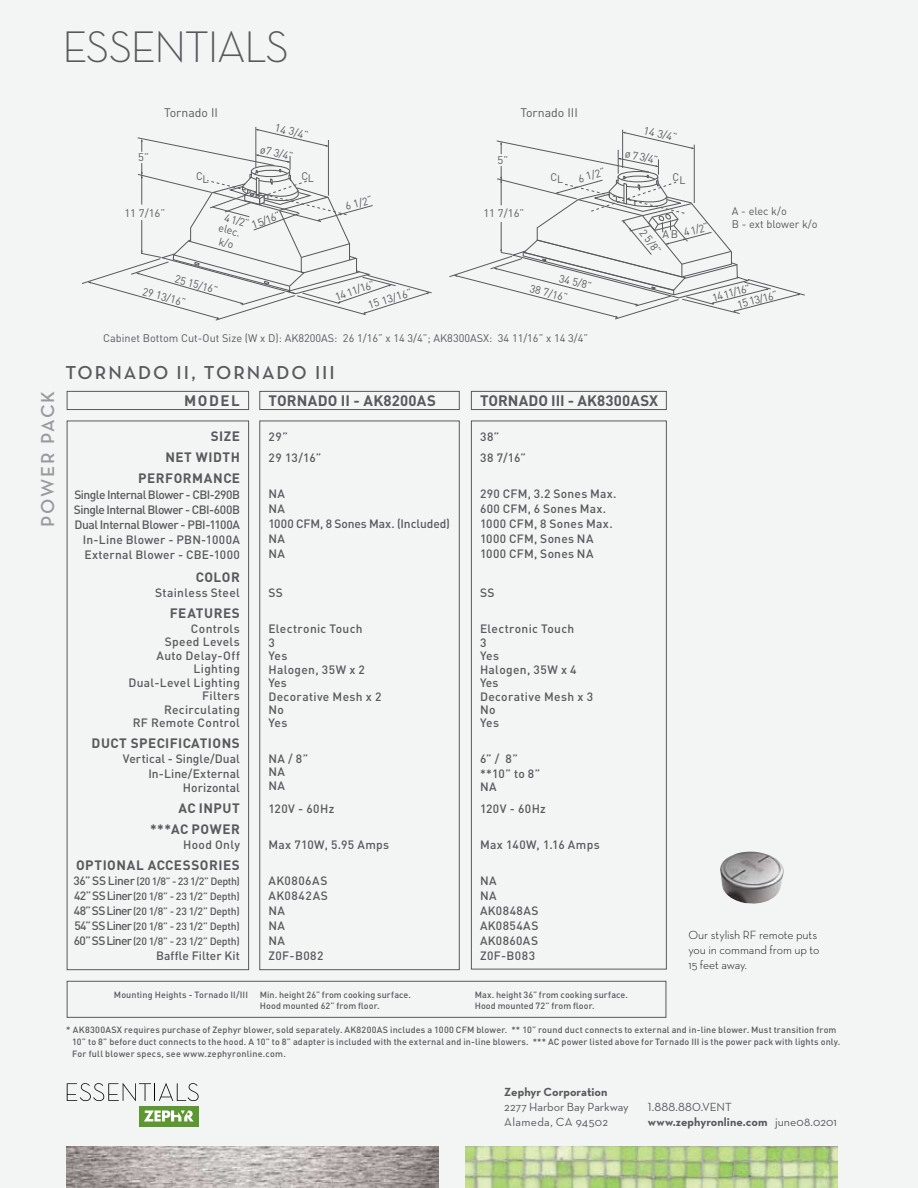
<style>
.page{position:relative;width:918px;height:1188px;background:#f3f4f4}
.page>*{position:absolute;margin:0;border:0;box-sizing:border-box;transform-origin:0 0}
.t1{font:300 45px "Neutra Text";letter-spacing:-.04em;color:#58595b}
.t2{font:600 19.05px "Neutra Text";letter-spacing:.105em;color:#58595b}
.t3{font:600 19.05px "Neutra Text";letter-spacing:.09em;color:#979a9c}
.t4{font:700 15px "DIN";letter-spacing:.01em;color:#58595b}
.t5{font:700 13.5px/21px "DIN";letter-spacing:.04em;color:#58595b;text-align:right}
.t6{font:12.3px "DIN";color:#58595b}
.t7{font:500 12px/13.4px "DIN";letter-spacing:.025em;color:#58595b}
.t8{font:500 12px/15px "DIN";letter-spacing:-.035em;color:#58595b;text-align:right}
.t9{font:500 12px/15px "DIN";letter-spacing:.005em;color:#58595b;text-align:right}
.t10{font:300 12px/15px "Neutra Text";letter-spacing:-.01em;color:#000}
.t11{font:700 12px "Neutra Text";letter-spacing:.005em;color:#58595b}
.t12{font:500 12px/15px "DIN";letter-spacing:-.005em;color:#58595b}
.t13{font:12px/15px "Neutra Text";letter-spacing:.005em;color:#58595b}
.t14{font:500 12px/15px "DIN";letter-spacing:.045em;color:#58595b}
.t15{font:12px "Neutra Text Book Alt";letter-spacing:.005em;color:#58595b}
.t16{font:10.95px/11.4px "DIN";color:#58595b}
.t17{font:10.95px "DIN";color:#58595b;scale:1.04 1}
.t18{font:500 10.5px/15px "DIN";letter-spacing:-.015em;color:#58595b;text-align:justify}
.t19{font:500 9px/11.2px "DIN";letter-spacing:.015em;color:#58595b}
.s1{font-size:12px}
.s2{font-weight:400}
</style>
<div class="page">
<div style="left:139px;top:1106px;width:60px;height:20px;background:#5d9732"></div>
<svg style="left:67px;top:1083px;width:132px;height:18px"></svg>
<svg style="left:144px;top:1111px;width:50px;height:10px"></svg>
<img style="left:67px;top:1147px;width:372px;height:41px">
<img style="left:466px;top:1147px;width:371px;height:41px">
<div style="left:67px;top:391px;width:182px;height:19px;border:1px solid #58595b"></div>
<div style="left:259px;top:391px;width:201px;height:19px;border:1px solid #58595b"></div>
<div style="left:471px;top:391px;width:196px;height:19px;border:1px solid #58595b"></div>
<div style="left:67px;top:421px;width:182px;height:549px;border:1px solid #58595b"></div>
<div style="left:259px;top:421px;width:201px;height:549px;border:1px solid #58595b"></div>
<div style="left:471px;top:421px;width:196px;height:548px;border:1px solid #58595b"></div>
<div style="left:67px;top:981px;width:599px;height:37px;border:1px solid #58595b"></div>
<hr style="left:256px;top:127px;width:1px;height:41px;background:#58595b">
<hr style="left:622px;top:130px;width:1px;height:38px;background:#58595b">
<svg style="left:449px;top:132px;width:356px;height:187px"></svg>
<img style="left:720px;top:852px;width:64px;height:52px">
<svg style="left:82px;top:129px;width:350px;height:192px"></svg>
<h1 class="t1" style="left:62px;top:19px;width:229px">ESSENTIALS</h1>
<h2 class="t3" style="left:36px;top:527px;width:138px;rotate:-90deg">POWER PACK</h2>
<p class="t16" style="left:138px;top:152px;width:12px">5”</p>
<h3 class="t6" style="left:164px;top:105px;width:56px">Tornado II</h3>
<h3 class="t6" style="left:520px;top:105px;width:59px">Tornado III</h3>
<p class="t16" style="left:196px;top:171px;width:14px">CL</p>
<p class="t16" style="left:276px;top:122px;width:36px;rotate:13deg">14 3/4”</p>
<p class="t16" style="left:302px;top:171px;width:14px">CL</p>
<p class="t16" style="left:262px;top:143px;width:35px;rotate:13deg">ø7 3/4”</p>
<p class="t16" style="left:498px;top:154px;width:12px">5”</p>
<p class="t16" style="left:645px;top:124px;width:36px;rotate:14deg">14 3/4”</p>
<p class="t16" style="left:627px;top:147px;width:35px;rotate:11deg">ø 7 3/4”</p>
<p class="t16" style="left:577px;top:173px;width:29px;rotate:-16deg">6 1/2”</p>
<p class="t16" style="left:550px;top:172px;width:14px">CL</p>
<p class="t16" style="left:673px;top:172px;width:14px">CL</p>
<p class="t16" style="left:124px;top:207px;width:42px">11 7/16”</p>
<p class="t17" style="left:249px;top:219px;width:31px;rotate:-21deg">1 5/16”</p>
<p class="t16" style="left:223px;top:210px;width:30px;rotate:15deg">4 1/2” elec.</p>
<p class="t16" style="left:344px;top:201px;width:29px;rotate:-16deg">6 1/2”</p>
<p class="t16" style="left:483px;top:207px;width:42px">11 7/16”</p>
<p class="t16" style="left:682px;top:227px;width:27px;rotate:-14deg">4 1/2”</p>
<p class="t16" style="left:646px;top:227px;width:29px;rotate:52deg">2 5/8”</p>
<p class="t16" style="left:663px;top:228px;width:17px">AB</p>
<p class="t16" style="left:732px;top:204px;width:87px;line-height:13px">A - elec k/o<br>B - ext blower k/o</p>
<p class="t16" style="left:177px;top:273px;width:46px;rotate:16deg">25 15/16”</p>
<p class="t16" style="left:145px;top:285px;width:46px;rotate:16deg">29 13/16”</p>
<p class="t16" style="left:334px;top:291px;width:43px;rotate:-19deg">14 11/16”</p>
<p class="t16" style="left:367px;top:300px;width:47px;rotate:-17deg">15 13/16”</p>
<p class="t16" style="left:561px;top:272px;width:35px;rotate:14deg">34 5/8”</p>
<p class="t16" style="left:532px;top:282px;width:40px;rotate:15deg">38 7/16”</p>
<p class="t16" style="left:711px;top:292px;width:40px;rotate:-15deg">14 11/16”</p>
<p class="t16" style="left:736px;top:299px;width:43px;rotate:-15deg">15 13/16”</p>
<p class="t16" style="left:103px;top:333px;width:486px">Cabinet Bottom Cut-Out Size (W x D): AK8200AS: 26 1/16” x 14 3/4”; AK8300ASX: 34 11/16” x 14 3/4”</p>
<h2 class="t2" style="left:65px;top:361px;width:271px">TORNADO II, TORNADO III</h2>
<h3 class="t4" style="left:184px;top:391px;width:57px">MODEL</h3>
<h3 class="t5" style="left:138px;top:425px;width:103px">SIZE<br>NET WIDTH<br>PERFORMANCE</h3>
<h3 class="t8" style="left:74px;top:486px;width:168px">Single Internal Blower - CBI-290B<br>Single Internal Blower - CBI-600B<br>Dual Internal Blower - PBI-1100A<br>In-Line Blower - PBN-1000A<br>External Blower - CBE-1000</h3>
<h3 class="t5" style="left:196px;top:566px;width:46px">COLOR</h3>
<h3 class="t7" style="left:155px;top:585px;width:86px">Stainless Steel</h3>
<h3 class="t5" style="left:170px;top:602px;width:72px">FEATURES</h3>
<h3 class="t7" style="left:128px;top:621px;width:113px;text-align:right">Controls<br>Speed Levels<br>Auto Delay-Off<br>Lighting<br>Dual-Level Lighting<br>Filters<br>Recirculating<br>RF Remote Control</h3>
<h3 class="t5" style="left:92px;top:732px;width:150px">DUCT SPECIFICATIONS</h3>
<h3 class="t9" style="left:123px;top:751px;width:119px">Vertical - Single/Dual<br>In-Line/External</h3>
<h3 class="t9" style="left:183px;top:780px;width:59px">Horizontal</h3>
<h3 class="t5" style="left:150px;top:797px;width:91px">AC INPUT ***AC POWER</h3>
<h3 class="t7" style="left:183px;top:837px;width:58px">Hood Only</h3>
<h3 class="t5" style="left:76px;top:854px;width:165px">OPTIONAL ACCESSORIES</h3>
<p class="t18" style="left:73px;top:873px;width:168px"><span class="s1">36” SS Liner</span> (20 1/8” - 23 1/2” Depth)<br><span class="s1">42” SS Liner</span> (20 1/8” - 23 1/2” Depth)<br><span class="s1">48” SS Liner</span> (20 1/8” - 23 1/2” Depth)<br><span class="s1">54” SS Liner</span> (20 1/8” - 23 1/2” Depth)<br><span class="s1">60” SS Liner</span> (20 1/8” - 23 1/2” Depth)</p>
<h3 class="t9" style="left:156px;top:948px;width:85px">Baffle Filter Kit</h3>
<h3 class="t4" style="left:268px;top:391px;width:169px">TORNADO II - AK8200AS</h3>
<h3 class="t7" style="left:268px;top:426px;width:54px;line-height:21px">29”<br>29 13/16”</h3>
<h3 class="t12" style="left:268px;top:486px;width:183px">NA<br>NA<br>1000 CFM, 8 Sones Max. (Included)<br>NA<br>NA</h3>
<h3 class="t7" style="left:268px;top:586px;width:16px">SS</h3>
<h3 class="t7" style="left:268px;top:622px;width:115px">Electronic Touch<br>3<br>Yes<br>Halogen, 35W x 2<br>Yes<br>Decorative Mesh x 2<br>No<br>Yes</h3>
<h3 class="t7" style="left:268px;top:751px;width:41px">NA / 8”<br>NA<br>NA</h3>
<h3 class="t7" style="left:268px;top:802px;width:67px">120V - 60Hz</h3>
<h3 class="t7" style="left:268px;top:838px;width:122px">Max 710W, 5.95 Amps</h3>
<h3 class="t14" style="left:268px;top:873px;width:61px">AK0806AS<br>AK0842AS<br>NA<br>NA<br>NA<br>Z0F-B082</h3>
<h3 class="t4" style="left:480px;top:391px;width:180px">TORNADO III - AK8300ASX</h3>
<h3 class="t7" style="left:480px;top:426px;width:47px;line-height:21px">38”<br>38 7/16”</h3>
<h3 class="t7" style="left:480px;top:486px;width:138px;line-height:15px">290 CFM, 3.2 Sones Max.<br>600 CFM, 6 Sones Max.<br>1000 CFM, 8 Sones Max.<br>1000 CFM, Sones NA<br>1000 CFM, Sones NA</h3>
<h3 class="t7" style="left:480px;top:586px;width:16px">SS</h3>
<h3 class="t7" style="left:480px;top:622px;width:115px">Electronic Touch<br>3<br>Yes<br>Halogen, 35W x 4<br>Yes<br>Decorative Mesh x 3<br>No<br>Yes</h3>
<h3 class="t7" style="left:480px;top:751px;width:62px;line-height:15px">6” / 8” **10” to 8”</h3>
<h3 class="t7" style="left:480px;top:776px;width:67px;line-height:21.8px">NA<br>120V - 60Hz</h3>
<h3 class="t7" style="left:480px;top:838px;width:121px">Max 140W, 1.16 Amps</h3>
<h3 class="t7" style="left:480px;top:873px;width:60px;line-height:15px">NA<br>NA<br>AK0848AS<br>AK0854AS<br>AK0860AS<br>Z0F-B083</h3>
<h3 class="t10" style="left:688px;top:927px;width:132px">Our stylish RF remote puts you in command from up to<br>15 feet away.</h3>
<p class="t19" style="left:114px;top:988px;width:136px">Mounting Heights - Tornado II/III</p>
<p class="t19" style="left:475px;top:989px;width:155px">Max. height 36” from cooking surface.<br>Hood mounted 72” from floor.</p>
<p class="t19" style="left:72px;top:1024px;width:770px;line-height:12px;text-indent:-6px">* AK8300ASX requires purchase of Zephyr blower, sold separately. AK8200AS includes a 1000 CFM blower. ** 10” round duct connects to external and in-line blower. Must transition from<br>10” to 8” before duct connects to the hood. A 10” to 8” adapter is included with the external and in-line blowers. *** AC power listed above for Tornado III is the power pack with lights only.<br>For full blower specs, see www.zephyronline.com.</p>
<p class="t19" style="left:260px;top:989px;width:153px">Min. height 26” from cooking surface.<br>Hood mounted 62” from floor.</p>
<h3 class="t11" style="left:504px;top:1085px;width:105px">Zephyr Corporation</h3>
<h3 class="t13" style="left:504px;top:1099px;width:126px">2277 Harbor Bay Parkway<br>Alameda, CA 94502</h3>
<h3 class="t15" style="left:648px;top:1100px;width:85px">1.888.880.VENT</h3>
<h3 class="t11" style="left:648px;top:1115px;width:190px">www.zephyronline.com <span class="s2">june08.0201</span></h3>
</div>
